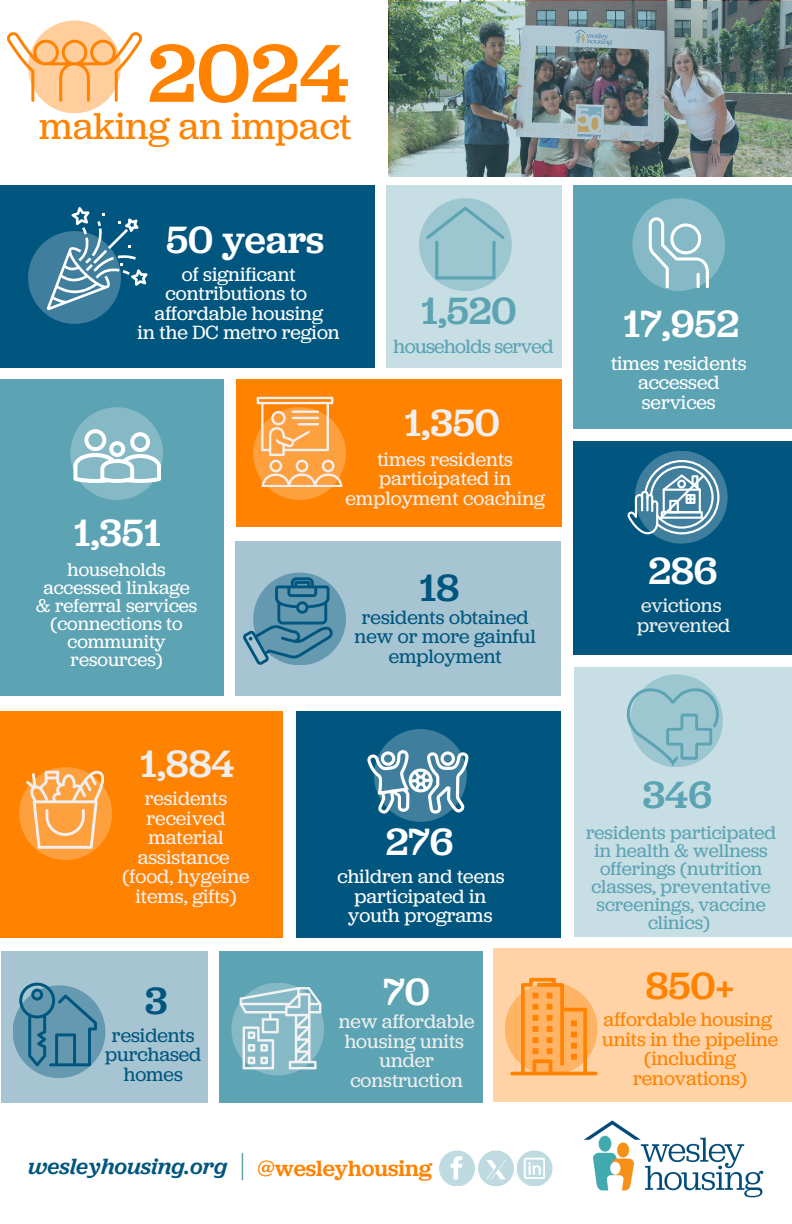
<style>
.page{position:relative;width:792px;height:1224px;background:#fff}
.page>*{position:absolute;margin:0;border:0;box-sizing:border-box;transform-origin:0 0}
.t1{font:500 85.4px "Jubilat";color:#ff8200}
.t2{font:500 39.6px "Jubilat";color:#fff}
.t3{font:500 39.6px "Jubilat";color:#efefef}
.t4{font:500 39.6px "Jubilat";color:#5ca3b3}
.t5{font:500 39.6px "Jubilat";color:#ff8200}
.t6{font:500 39.6px "Jubilat";color:#00567e}
.t7{font:38.8px "Jubilat";color:#ff8200}
.t8{font:italic 500 23px "Jubilat";color:#00567e}
.t9{font:500 23px "Jubilat";color:#ff8200}
.t10{font:20px/19.6px "Jubilat";color:#efefef;text-align:center}
.t11{font:20px/19.6px "Jubilat";color:#fff;text-align:center}
.t12{font:20px/19.6px "Jubilat";color:#00567e;text-align:center}
.t13{font:20px/19.6px "Jubilat";color:#ff8200;text-align:center}
.t14{font:20px "Jubilat";letter-spacing:-.025em;color:#5ca3b3}
.t15{font:19.2px/18px "Jubilat";color:#5ca3b3;text-align:center}
.t16{font:19.2px/18px "Jubilat";color:#fff;text-align:center}
</style>
<div class="page">
<div style="left:0;top:186px;width:374px;height:182px;background:#00567e"></div>
<div style="left:386px;top:186px;width:175px;height:182px;background:#c6dee4"></div>
<div style="left:573px;top:186px;width:219px;height:243px;background:#5ca3b3"></div>
<div style="left:573px;top:441px;width:219px;height:213px;background:#00567e"></div>
<div style="left:574px;top:668px;width:218px;height:269px;background:#c6dee4"></div>
<div style="left:236px;top:380px;width:325px;height:147px;background:#ff8200"></div>
<div style="left:235px;top:542px;width:326px;height:154px;background:#a6c4d1"></div>
<div style="left:0;top:380px;width:223px;height:316px;background:#5ca3b3"></div>
<div style="left:0;top:711px;width:283px;height:226px;background:#ff8200"></div>
<div style="left:296px;top:711px;width:264px;height:226px;background:#00567e"></div>
<div style="left:220px;top:951px;width:263px;height:151px;background:#5ca3b3"></div>
<div style="left:494px;top:949px;width:298px;height:153px;background:#ffd3a6"></div>
<div style="left:28px;top:231px;width:93px;height:93px;background:#3f7f9d;border-radius:50%"></div>
<svg style="left:419px;top:198px;width:93px;height:93px"></svg>
<svg style="left:426px;top:207px;width:79px;height:72px;background:#95c3cd"></svg>
<div style="left:632px;top:198px;width:93px;height:93px;background:#84b9c5;border-radius:50%"></div>
<svg style="left:649px;top:217px;width:60px;height:71px"></svg>
<div style="left:70px;top:407px;width:93px;height:93px;background:#84b9c5;border-radius:50%"></div>
<svg style="left:635px;top:451px;width:93px;height:93px"></svg>
<div style="left:253px;top:407px;width:93px;height:93px;background:#ffa03f;border-radius:50%"></div>
<div style="left:28px;top:20px;width:93px;height:93px;background:#ffce9c;border-radius:50%"></div>
<svg style="left:47px;top:207px;width:100px;height:103px"></svg>
<svg style="left:7px;top:31px;width:135px;height:71px"></svg>
<svg style="left:73px;top:429px;width:87px;height:54px"></svg>
<div style="left:253px;top:573px;width:93px;height:92px;background:#6599b0;border-radius:50%"></div>
<svg style="left:243px;top:577px;width:89px;height:88px"></svg>
<div style="left:1px;top:951px;width:207px;height:151px;background:#a6c4d1"></div>
<svg style="left:257px;top:397px;width:85px;height:90px"></svg>
<div style="left:19px;top:767px;width:93px;height:93px;background:#ffa03f;border-radius:50%"></div>
<svg style="left:26px;top:769px;width:79px;height:80px"></svg>
<div style="left:630px;top:674px;width:93px;height:93px;background:#9cc7d0;border-radius:50%"></div>
<svg style="left:626px;top:688px;width:97px;height:79px"></svg>
<svg style="left:367px;top:751px;width:102px;height:62px"></svg>
<div style="left:13px;top:985px;width:92px;height:93px;background:#6599b0;border-radius:50%"></div>
<svg style="left:19px;top:983px;width:78px;height:83px"></svg>
<svg style="left:510px;top:978px;width:87px;height:97px"></svg>
<svg style="left:240px;top:987px;width:81px;height:82px"></svg>
<svg style="left:231px;top:983px;width:93px;height:92px;background:#a2c8d1"></svg>
<div style="left:439px;top:1150px;width:36px;height:36px;background:#bfdbe1;border-radius:50%"></div>
<div style="left:478px;top:1150px;width:36px;height:36px;background:#bfdbe1;border-radius:50%"></div>
<svg style="left:517px;top:1150px;width:36px;height:36px"></svg>
<svg style="left:486px;top:1160px;width:20px;height:19px"></svg>
<svg style="left:524px;top:1158px;width:21px;height:21px"></svg>
<svg style="left:451px;top:1156px;width:11px;height:24px"></svg>
<svg style="left:242px;top:1153px;width:1px;height:27px"></svg>
<img style="left:583px;top:1120px;width:181px;height:78px">
<img style="left:389px;top:1px;width:403px;height:176px">
<svg style="left:628px;top:460px;width:91px;height:74px;background:#6c9db4"></svg>
<svg style="left:374px;top:729px;width:93px;height:93px;background:#73a2b7"></svg>
<h1 class="t1" style="left:148px;top:18px;width:203px">2024</h1>
<p class="t7" style="left:39px;top:101px;width:314px">making an impact</p>
<p class="t2" style="left:166px;top:214px;width:160px">50 years</p>
<p class="t11" style="left:182px;top:264px;width:115px">of significant</p>
<h2 class="t11" style="left:166px;top:283px;width:143px">contributions to</h2>
<p class="t11" style="left:155px;top:303px;width:170px">affordable housing</p>
<p class="t11" style="left:138px;top:322px;width:204px">in the DC metro region</p>
<p class="t4" style="left:421px;top:286px;width:97px">1,520</p>
<p class="t14" style="left:394px;top:333px;width:161px">households served</p>
<h3 class="t2" style="left:73px;top:508px;width:89px">1,351</h3>
<p class="t3" style="left:404px;top:397px;width:97px">1,350</p>
<h2 class="t10" style="left:346px;top:449px;width:201px">times residents participated in employment coaching</h2>
<p class="t2" style="left:623px;top:299px;width:118px">17,952</p>
<h2 class="t11" style="left:611px;top:353px;width:137px">times residents accessed services</h2>
<p class="t16" style="left:36px;top:560px;width:163px">households accessed linkage &amp; referral services (connections to community resources)</p>
<h2 class="t2" style="left:648px;top:545px;width:70px">286</h2>
<p class="t6" style="left:419px;top:562px;width:42px">18</p>
<p class="t12" style="left:355px;top:607px;width:183px">residents obtained new or more gainful employment</p>
<p class="t10" style="left:641px;top:596px;width:82px">evictions</p>
<p class="t10" style="left:637px;top:615px;width:95px">prevented</p>
<h2 class="t3" style="left:140px;top:738px;width:96px">1,884</h2>
<p class="t10" style="left:138px;top:789px;width:93px">residents received material assistance</p>
<p class="t10" style="left:122px;top:867px;width:129px">(food, hygeine items, gifts)</p>
<p class="t6" style="left:145px;top:975px;width:24px">3</p>
<p class="t12" style="left:105px;top:1025px;width:98px">residents purchased homes</p>
<p class="t2" style="left:386px;top:816px;width:69px">276</p>
<p class="t11" style="left:338px;top:867px;width:169px">children and teens participated in youth programs</p>
<p class="t2" style="left:383px;top:966px;width:48px">70</p>
<h2 class="t10" style="left:339px;top:1011px;width:137px;text-align:left">new affordable housing units</h2>
<p class="t10" style="left:350px;top:1050px;width:114px">under construction</p>
<p class="t8" style="left:28px;top:1151px;width:201px">wesleyhousing.org</p>
<p class="t9" style="left:258px;top:1153px;width:176px">@wesleyhousing</p>
<h2 class="t4" style="left:643px;top:769px;width:71px">346</h2>
<p class="t15" style="left:586px;top:823px;width:191px">residents participated in health &amp; wellness offerings (nutrition classes, preventative screenings, vaccine clinics)</p>
<h2 class="t5" style="left:646px;top:960px;width:90px">850+</h2>
<p class="t13" style="left:604px;top:1010px;width:170px">affordable housing</p>
<p class="t13" style="left:602px;top:1029px;width:178px">units in the pipeline (including renovations)</p>
</div>
